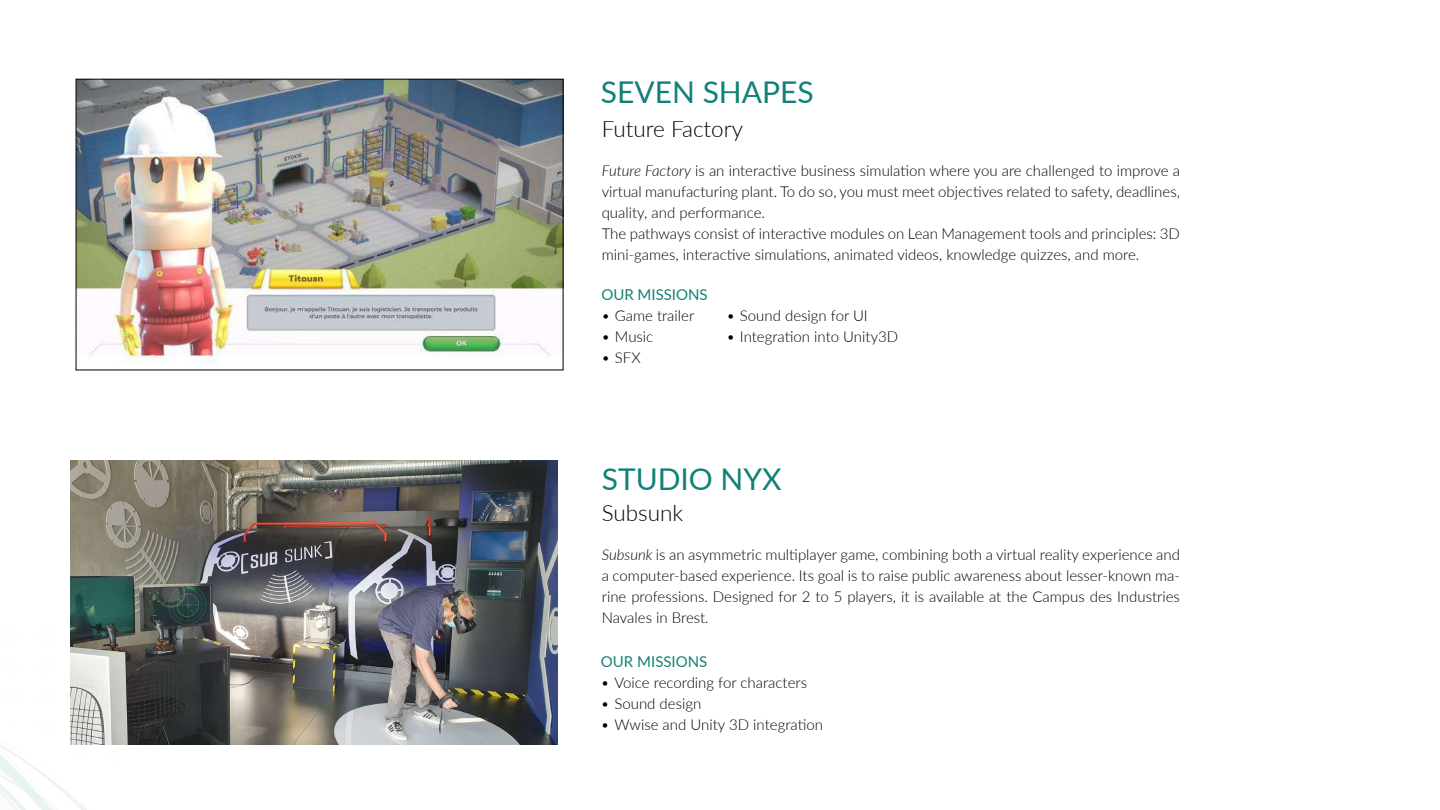
<style>
.page{position:relative;width:1440px;height:810px;background:#fff}
.page>*{position:absolute;margin:0;border:0;box-sizing:border-box;transform-origin:0 0}
.t1{font:30px "Lato";color:#118177}
.t2{font:300 22.5px "Lato";color:#000}
.t3{font:300 15px/21px "Lato";color:#000}
.t4{font:15px "Lato";color:#118177}
.s1{font-style:italic}
</style>
<div class="page">
<img style="left:0;top:742px;width:116px;height:68px">
<img style="left:78px;top:81px;width:483px;height:283px">
<div style="left:76px;top:79px;width:487px;height:291px;border:1px solid #000"></div>
<img style="left:70px;top:460px;width:487px;height:284px">
<h1 class="t1" style="left:601px;top:71px;width:214px">SEVEN SHAPES</h1>
<h2 class="t2" style="left:602px;top:113px;width:143px">Future Factory</h2>
<p class="t3" style="left:602px;top:159px;width:580px"><span class="s1">Future Factory</span> is an interactive business simulation where you are challenged to improve a virtual manufacturing plant. To do so, you must meet objectives related to safety, deadlines, quality, and performance.<br>The pathways consist of interactive modules on Lean Management tools and principles: 3D mini-games, interactive simulations, animated videos, knowledge quizzes, and more.</p>
<p class="t4" style="left:601px;top:284px;width:108px">OUR MISSIONS</p>
<p class="t3" style="left:601px;top:305px;width:94px">• Game trailer</p>
<p class="t3" style="left:601px;top:326px;width:53px">• Music</p>
<p class="t3" style="left:601px;top:347px;width:41px">• SFX</p>
<p class="t3" style="left:726px;top:304px;width:143px">• Sound design for UI</p>
<p class="t3" style="left:726px;top:325px;width:173px">• Integration into Unity3D</p>
<h1 class="t1" style="left:602px;top:458px;width:181px">STUDIO NYX</h1>
<h2 class="t2" style="left:602px;top:497px;width:83px">Subsunk</h2>
<p class="t3" style="left:602px;top:544px;width:580px;text-align:justify"><span class="s1">Subsunk</span> is an asymmetric multiplayer game, combining both a virtual reality experience and a computer-based experience. Its goal is to raise public awareness about lesser-known ma&shy;rine professions. Designed for 2 to 5 players, it is available at the Campus des Industries Navales in Brest<span class="s1">.</span></p>
<p class="t4" style="left:601px;top:651px;width:108px">OUR MISSIONS</p>
<p class="t3" style="left:601px;top:672px;width:208px">• Voice recording for characters</p>
<p class="t3" style="left:601px;top:693px;width:102px">• Sound design</p>
<p class="t3" style="left:601px;top:714px;width:224px">• Wwise and Unity 3D integration</p>
</div>
